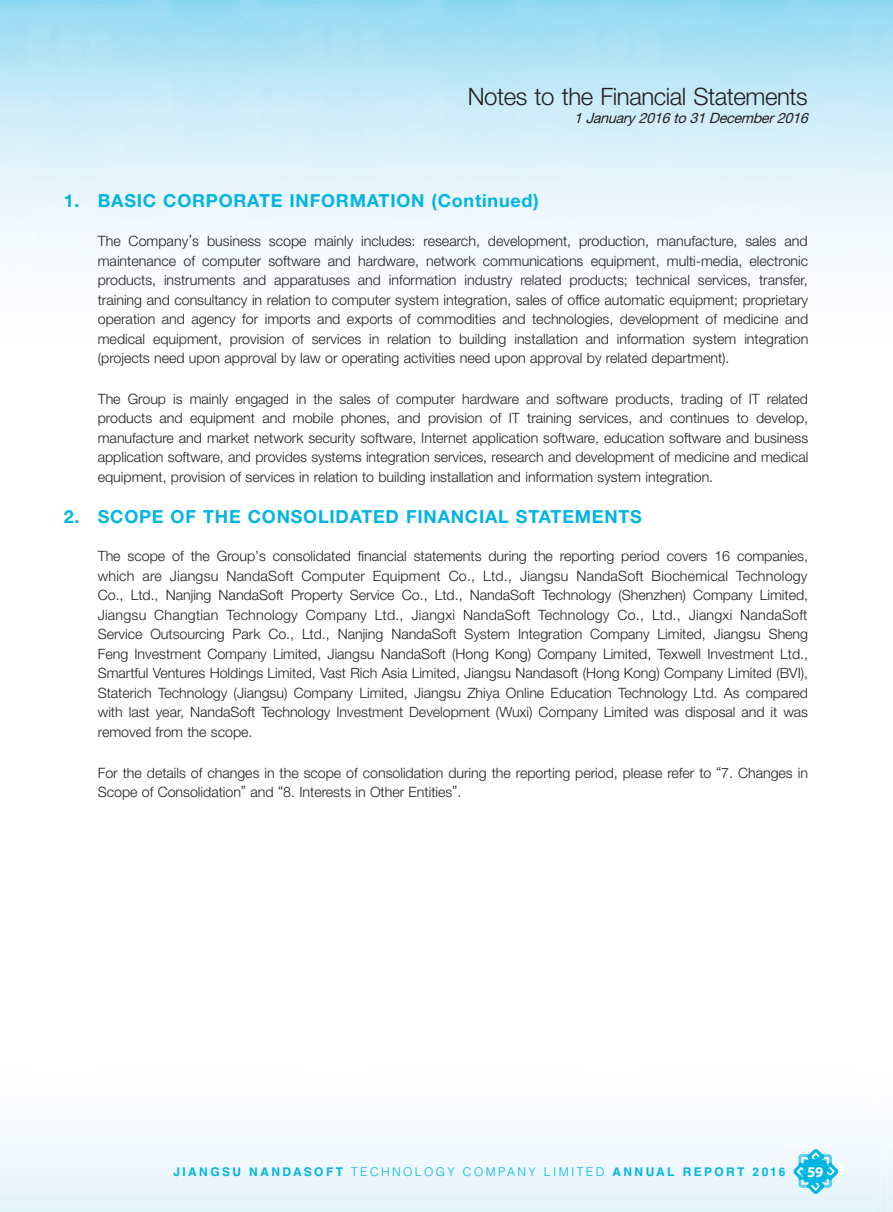
<style>
.page{position:relative;width:893px;height:1212px;background:#fff}
.page>*{position:absolute;margin:0;border:0;box-sizing:border-box;transform-origin:0 0}
.t1{font:300 24px "Helvetica Neue LT Std";letter-spacing:-.02em;color:#231f20}
.t2{font:700 18px "Helvetica Neue LT Std";letter-spacing:.045em;color:#00b4e3}
.t3{font:700 15px "Myriad Pro";color:#fff}
.t4{font:300 14.25px/19.5px "Helvetica Neue LT Std";color:#231f20;text-align:justify}
.t5{font:italic 14.25px "Helvetica Neue LT Std";color:#231f20}
.t6{font:700 12px "Helvetica LT Std";letter-spacing:.2em;color:#00b4e3}
.s1{font-weight:300}
</style>
<div class="page">
<img style="left:793px;top:1149px;width:45px;height:45px">
<h1 class="t1" style="left:468px;top:82px;width:342px">Notes to the Financial Statements</h1>
<p class="t5" style="left:574px;top:110px;width:240px">1January2016to31December2016</p>
<p class="t2" style="left:64px;top:190px;width:476px">1. BASIC CORPORATE INFORMATION (Continued)</p>
<p class="t4" style="left:98px;top:231px;width:712px">The Company’s business scope mainly includes: research, development, production, manufacture, sales and maintenance of computer software and hardware, network communications equipment, multi-media, electronic products, instruments and apparatuses and information industry related products; technical services, transfer, training and consultancy in relation to computer system integration, sales of office automatic equipment; proprietary operation and agency for imports and exports of commodities and technologies, development of medicine and medical equipment, provision of services in relation to building installation and information system integration (projects need upon approval by law or operating activities need upon approval by related department).</p>
<p class="t4" style="left:98px;top:389px;width:712px">The Group is mainly engaged in the sales of computer hardware and software products, trading of IT related products and equipment and mobile phones, and provision of IT training services, and continues to develop, manufacture and market network security software, Internet application software, education software and business application software, and provides systems integration services, research and development of medicine and medical equipment, provision of services in relation to building installation and information system integration.</p>
<p class="t2" style="left:64px;top:505px;width:580px">2. SCOPE OF THE CONSOLIDATED FINANCIAL STATEMENTS</p>
<p class="t4" style="left:98px;top:546px;width:712px">The scope of the Group’s consolidated financial statements during the reporting period covers 16 companies, which are Jiangsu NandaSoft Computer Equipment Co., Ltd., Jiangsu NandaSoft Biochemical Technology Co., Ltd., Nanjing NandaSoft Property Service Co., Ltd., NandaSoft Technology (Shenzhen) Company Limited, Jiangsu Changtian Technology Company Ltd., Jiangxi NandaSoft Technology Co., Ltd., Jiangxi NandaSoft Service Outsourcing Park Co., Ltd., Nanjing NandaSoft System Integration Company Limited, Jiangsu Sheng Feng Investment Company Limited, Jiangsu NandaSoft (Hong Kong) Company Limited, Texwell Investment Ltd., Smartful Ventures Holdings Limited, Vast Rich Asia Limited, Jiangsu Nandasoft (Hong Kong) Company Limited (BVI), Staterich Technology (Jiangsu) Company Limited, Jiangsu Zhiya Online Education Technology Ltd. As compared with last year, NandaSoft Technology Investment Development (Wuxi) Company Limited was disposal and it was removed from the scope.</p>
<p class="t4" style="left:98px;top:762px;width:712px">For the details of changes in the scope of consolidation during the reporting period, please refer to “7. Changes in<br>Scope of Consolidation” and “8. Interests in Other Entities”.</p>
<p class="t6" style="left:173px;top:1164px;width:613px">JIANGSU NANDASOFT <span class="s1">TECHNOLOGY COMPANY LIMITED</span> ANNUAL REPORT 2016</p>
<p class="t3" style="left:807px;top:1161px;width:40px">59 59</p>
</div>
